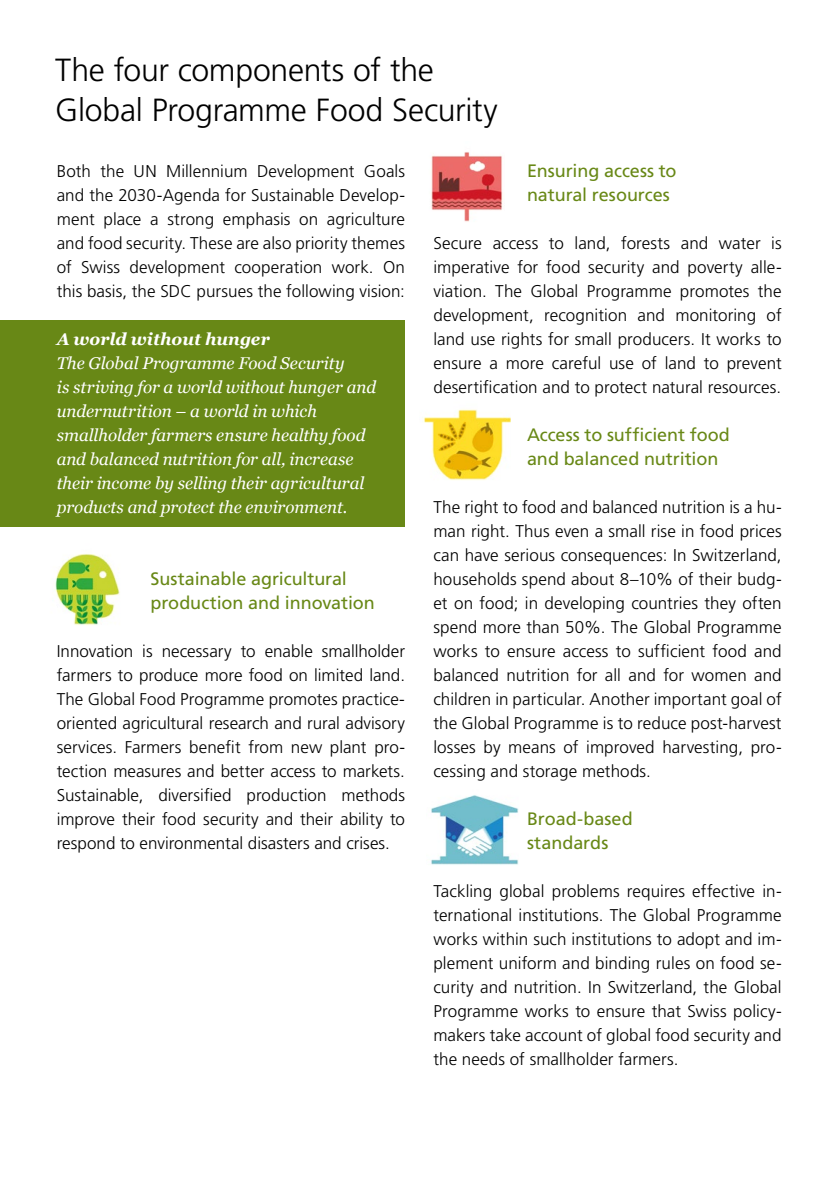
<style>
.page{position:relative;width:837px;height:1191px;background:#fff}
.page>*{position:absolute;margin:0;border:0;box-sizing:border-box;transform-origin:0 0}
.t1{font:300 32px/40px "Frutiger LT Pro";letter-spacing:-.01em;color:#000}
.t2{font:18px/24px "Frutiger LT Pro";letter-spacing:-.005em;color:#688816}
.t3{font:300 17px/24px "Frutiger LT Pro";letter-spacing:.005em;color:#000;text-align:justify}
.t4{font:italic 17px/24px "Georgia";letter-spacing:-.005em;color:#fff}
.t5{font:italic 700 17px "Georgia";color:#fff}
</style>
<div class="page">
<div style="left:0;top:321px;width:404px;height:206px;background:#688816"></div>
<img style="left:423px;top:409px;width:88px;height:71px">
<img style="left:431px;top:152px;width:72px;height:70px">
<img style="left:431px;top:795px;width:87px;height:70px">
<img style="left:55px;top:554px;width:65px;height:71px">
<h1 class="t1" style="left:55px;top:50px;width:443px">The four components of the<br>Global Programme Food Security</h1>
<p class="t3" style="left:57px;top:159px;width:349px">Both the UN Millennium Development Goals and the 2030-Agenda for Sustainable Develop&shy;ment place a strong emphasis on agriculture and food security. These are also priority themes of Swiss development cooperation work. On this basis, the SDC pursues the following vision:</p>
<p class="t5" style="left:57px;top:326px;width:214px">A world without hunger</p>
<p class="t4" style="left:57px;top:350px;width:321px">The Global Programme Food Security<br>is striving for a world without hunger and undernutrition – a world in which smallholder farmers ensure healthy food and balanced nutrition for all, increase their income by selling their agricultural products and protect the environment.</p>
<p class="t2" style="left:527px;top:159px;width:151px">Ensuring access to natural resources</p>
<p class="t3" style="left:433px;top:231px;width:350px">Secure access to land, forests and water is imperative for food security and poverty alle&shy;viation. The Global Programme promotes the development, recognition and monitoring of land use rights for small producers. It works to ensure a more careful use of land to prevent desertification and to protect natural resources.</p>
<p class="t2" style="left:527px;top:423px;width:204px">Access to sufficient food and balanced nutrition</p>
<p class="t3" style="left:433px;top:495px;width:350px">The right to food and balanced nutrition is a hu&shy;man right. Thus even a small rise in food prices can have serious consequences: In Switzerland, households spend about 8–10% of their budg&shy;et on food; in developing countries they often spend more than 50%. The Global Programme works to ensure access to sufficient food and balanced nutrition for all and for women and children in particular. Another important goal of the Global Programme is to reduce post-harvest losses by means of improved harvesting, pro&shy;cessing and storage methods.</p>
<p class="t2" style="left:527px;top:807px;width:107px">Broad-based standards</p>
<p class="t3" style="left:433px;top:879px;width:349px">Tackling global problems requires effective in&shy;ternational institutions. The Global Programme works within such institutions to adopt and im&shy;plement uniform and binding rules on food se&shy;curity and nutrition. In Switzerland, the Global Programme works to ensure that Swiss policy&shy;makers take account of global food security and the needs of smallholder farmers.</p>
<p class="t2" style="left:150px;top:567px;width:226px">Sustainable agricultural production and innovation</p>
<p class="t3" style="left:57px;top:639px;width:350px">Innovation is necessary to enable smallholder farmers to produce more food on limited land.<br>The Global Food Programme promotes practice&shy;oriented agricultural research and rural advisory services. Farmers benefit from new plant pro&shy;tection measures and better access to markets.<br>Sustainable, diversified production methods improve their food security and their ability to respond to environmental disasters and crises.</p>
</div>
